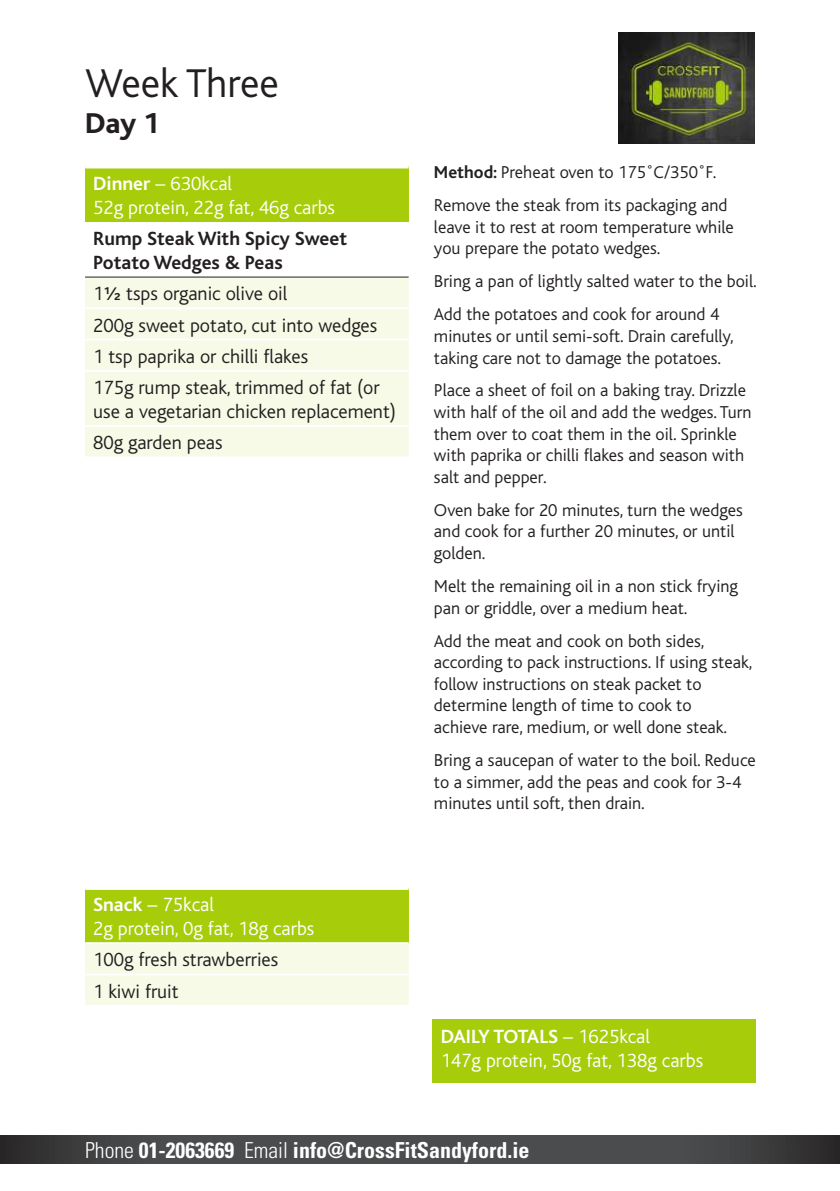
<style>
.page{position:relative;width:840px;height:1191px;background:#fff}
.page>*{position:absolute;margin:0;border:0;box-sizing:border-box;transform-origin:0 0}
.t1{font:300 42px "Bliss";color:#231f20}
.t2{font:800 30px "Bliss";color:#231f20}
.t3{font:700 condensed 22px "Univers";color:#fff}
.t4{font:300 20px/31.2px "Bliss";color:#231f20}
.t5{font:300 20px/24px "Bliss";color:#fff}
.t6{font:700 20px/24px "Bliss";color:#231f20}
.t7{font:300 18px/21.6px "Bliss";color:#231f20}
.s1{font-weight:700}
.s2{font-family:"Effra";font-weight:400}
.s3{font-weight:300}
</style>
<div class="page">
<svg style="left:0;top:1136px;width:839px;height:27px;background:#454546"></svg>
<div style="left:85px;top:166px;width:323px;height:56px;background:#a7cc0a"></div>
<div style="left:85px;top:277px;width:323px;height:179px;background:#f6fae7"></div>
<hr style="left:85px;top:276px;width:323px;height:1px;background:#231f20">
<hr style="left:85px;top:164px;width:323px;height:4px;background:#fff">
<hr style="left:85px;top:307px;width:323px;height:2px;background:#fff">
<hr style="left:85px;top:425px;width:323px;height:2px;background:#fff">
<hr style="left:85px;top:370px;width:323px;height:2px;background:#fff">
<hr style="left:85px;top:338px;width:323px;height:2px;background:#fff">
<div style="left:432px;top:1019px;width:323px;height:64px;background:#a7cc0a"></div>
<div style="left:85px;top:888px;width:323px;height:55px;background:#a7cc0a"></div>
<div style="left:85px;top:944px;width:323px;height:60px;background:#f6fae7"></div>
<svg style="left:85px;top:888px;width:323px;height:2px"></svg>
<hr style="left:85px;top:942px;width:323px;height:2px;background:#fff">
<hr style="left:85px;top:973px;width:323px;height:2px;background:#fff">
<img style="left:618px;top:33px;width:136px;height:110px">
<h1 class="t1" style="left:85px;top:61px;width:195px">Week Three</h1>
<h2 class="t2" style="left:85px;top:107px;width:76px">Day 1</h2>
<p class="t5" style="left:93px;top:172px;width:243px"><span class="s1">Dinner</span> – 630kcal<br>52g protein, 22g fat, 46g carbs</p>
<p class="t6" style="left:93px;top:227px;width:255px">Rump Steak With Spicy Sweet<br>Potato Wedges &amp; Peas</p>
<p class="t4" style="left:93px;top:278px;width:288px">1<span class="s2">1/2</span> tsps organic olive oil<br>200g sweet potato, cut into wedges<br>1 tsp paprika or chilli flakes<br>175g rump steak, trimmed of fat (or</p>
<p class="t4" style="left:93px;top:396px;width:304px">use a vegetarian chicken replacement)<br>80g garden peas</p>
<p class="t5" style="left:93px;top:893px;width:223px"><span class="s1">Snack</span> – 75kcal<br>2g protein, 0g fat, 18g carbs</p>
<p class="t4" style="left:93px;top:944px;width:186px">100g fresh strawberries<br>1 kiwi fruit</p>
<p class="t7" style="left:434px;top:156px;width:295px;line-height:33px"><span class="s1">Method:</span> Preheat oven to 175˚C/350˚F.<br>Remove the steak from its packaging and</p>
<p class="t7" style="left:434px;top:216px;width:301px">leave it to rest at room temperature while you prepare the potato wedges.</p>
<p class="t7" style="left:434px;top:265px;width:324px;line-height:33px">Bring a pan of lightly salted water to the boil.<br>Add the potatoes and cook for around 4</p>
<p class="t7" style="left:434px;top:325px;width:301px">minutes or until semi-soft. Drain carefully, taking care not to damage the potatoes.</p>
<p class="t7" style="left:434px;top:380px;width:319px">Place a sheet of foil on a baking tray. Drizzle with half of the oil and add the wedges. Turn them over to coat them in the oil. Sprinkle with paprika or chilli flakes and season with salt and pepper.</p>
<p class="t7" style="left:434px;top:499px;width:310px">Oven bake for 20 minutes, turn the wedges and cook for a further 20 minutes, or until golden.</p>
<p class="t7" style="left:434px;top:575px;width:305px">Melt the remaining oil in a non stick frying pan or griddle, over a medium heat.</p>
<p class="t7" style="left:434px;top:630px;width:319px">Add the meat and cook on both sides, according to pack instructions. If using steak, follow instructions on steak packet to determine length of time to cook to<br>achieve rare, medium, or well done steak.</p>
<p class="t7" style="left:434px;top:749px;width:323px">Bring a saucepan of water to the boil. Reduce to a simmer, add the peas and cook for 3-4 minutes until soft, then drain.</p>
<p class="t5" style="left:440px;top:1024px;width:264px"><span class="s1">DAILY TOTALS</span> – 1625kcal<br>147g protein, 50g fat, 138g carbs</p>
<p class="t3" style="left:85px;top:1136px;width:445px"><span class="s3">Phone</span> 01-2063669 <span class="s3">Email</span> info@CrossFitSandyford.ie</p>
</div>
